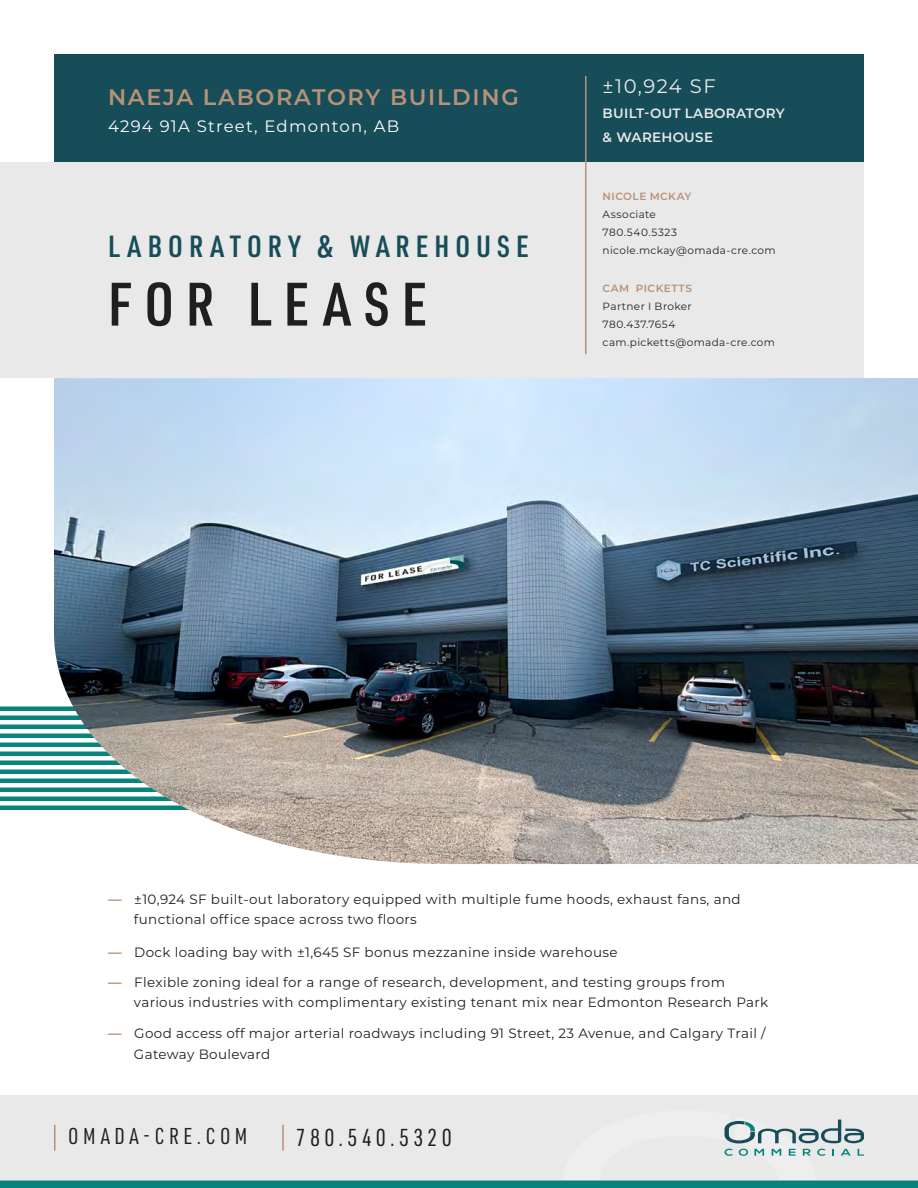
<style>
.page{position:relative;width:918px;height:1188px;background:#fff}
.page>*{position:absolute;margin:0;border:0;box-sizing:border-box;transform-origin:0 0}
.Title_-_White{font:600 60px "URWDIN Cond";letter-spacing:.205em;color:#1e1f1f}
.Title_-_White-2{font:600 30px "URWDIN Cond";letter-spacing:.2em;color:#164d59}
.t1{font:24px "URWDIN Cond";letter-spacing:.175em;color:#1e1f1f}
.For_lease___For_sale{font:600 22.5px "Montserrat";letter-spacing:.075em;color:#b79278}
.t2{font:22.5px "URWDIN Cond";letter-spacing:.2em;color:#1e1f1f}
.For_lease___For_sale-2{font:19.5px "Montserrat";letter-spacing:.075em;color:#ebebea}
.For_lease___For_sale-3{font:16.5px "Montserrat";letter-spacing:.075em;color:#fff}
.t3{font:13.5px "Montserrat";letter-spacing:.025em;color:#231f20}
.t4{font:600 13.5px/24px "Montserrat";letter-spacing:.02em;color:#e9e9e9}
.Body{font:10.5px "Montserrat";letter-spacing:.035em;color:#231f20}
.Name{font:600 10.5px "Montserrat";letter-spacing:.045em;color:#b79278}
.Body-2{font:10.5px "Montserrat";letter-spacing:.055em;color:#231f20}
.Body-3{font:10.5px "Montserrat";letter-spacing:.06em;color:#231f20}
.s1{font-weight:700;color:#b79278}
</style>
<div class="page">
<div style="left:0;top:796px;width:440px;height:5px;background:#09847d"></div>
<div style="left:0;top:778px;width:440px;height:5px;background:#09847d"></div>
<hr style="left:0;top:806px;width:440px;height:4px;background:#09847d">
<hr style="left:0;top:788px;width:440px;height:4px;background:#09847d">
<hr style="left:0;top:770px;width:440px;height:4px;background:#09847d">
<div style="left:0;top:760px;width:440px;height:5px;background:#09847d"></div>
<div style="left:0;top:742px;width:440px;height:5px;background:#09847d"></div>
<div style="left:0;top:724px;width:440px;height:5px;background:#09847d"></div>
<hr style="left:0;top:752px;width:440px;height:4px;background:#09847d">
<hr style="left:0;top:734px;width:440px;height:4px;background:#09847d">
<hr style="left:0;top:716px;width:440px;height:4px;background:#09847d">
<div style="left:0;top:706px;width:440px;height:5px;background:#09847d"></div>
<div style="left:0;top:162px;width:864px;height:216px;background:#e9e9e9"></div>
<img style="left:54px;top:378px;width:864px;height:486px">
<div style="left:54px;top:54px;width:810px;height:108px;background:#164d59"></div>
<div style="left:0;top:1095px;width:918px;height:85px;background:#e9e9e9"></div>
<div style="left:0;top:1180px;width:918px;height:8px;background:#09847d"></div>
<hr style="left:585px;top:76px;width:1px;height:278px;background:#b79278">
<hr style="left:54px;top:1125px;width:2px;height:26px;background:#b79278">
<hr style="left:282px;top:1125px;width:2px;height:26px;background:#b79278">
<svg style="left:563px;top:1119px;width:301px;height:62px"></svg>
<p class="For_lease___For_sale" style="left:108px;top:81px;width:412px">NAEJA LABORATORY BUILDING</p>
<p class="For_lease___For_sale-3" style="left:108px;top:115px;width:293px">4294 91A Street, Edmonton, AB</p>
<p class="Title_-_White-2" style="left:108px;top:226px;width:422px">LABORATORY &amp; WAREHOUSE</p>
<p class="Title_-_White" style="left:108px;top:264px;width:320px">FOR LEASE</p>
<p class="For_lease___For_sale-2" style="left:603px;top:73px;width:115px">±10,924 SF</p>
<p class="t4" style="left:603px;top:101px;width:184px">BUILT-OUT LABORATORY &amp; WAREHOUSE</p>
<p class="Name" style="left:603px;top:189px;width:90px">NICOLE MCKAY</p>
<p class="Body" style="left:603px;top:207px;width:55px">Associate</p>
<p class="Body-3" style="left:603px;top:225px;width:76px">780.540.5323</p>
<p class="Body" style="left:603px;top:243px;width:175px">nicole.mckay@omada-cre.com</p>
<p class="Name" style="left:603px;top:280px;width:91px">CAM PICKETTS</p>
<p class="Body" style="left:603px;top:299px;width:91px">Partner I Broker</p>
<p class="Body-2" style="left:603px;top:317px;width:74px">780.437.7654</p>
<p class="Body" style="left:603px;top:335px;width:174px">cam.picketts@omada-cre.com</p>
<p class="t3" style="left:108px;top:890px;width:634px"><span class="s1">—</span> ±10,924 SF built-out laboratory equipped with multiple fume hoods, exhaust fans, and</p>
<p class="t3" style="left:134px;top:910px;width:284px">functional office space across two floors</p>
<p class="t3" style="left:108px;top:943px;width:511px"><span class="s1">—</span> Dock loading bay with ±1,645 SF bonus mezzanine inside warehouse</p>
<p class="t3" style="left:108px;top:973px;width:619px"><span class="s1">—</span> Flexible zoning ideal for a range of research, development, and testing groups from</p>
<p class="t3" style="left:134px;top:993px;width:636px">various industries with complimentary existing tenant mix near Edmonton Research Park</p>
<p class="t3" style="left:108px;top:1024px;width:659px"><span class="s1">—</span> Good access off major arterial roadways including 91 Street, 23 Avenue, and Calgary Trail /</p>
<p class="t3" style="left:134px;top:1045px;width:138px">Gateway Boulevard</p>
<p class="t2" style="left:68px;top:1122px;width:181px">OMADA-CRE.COM</p>
<p class="t1" style="left:296px;top:1122px;width:158px">780.540.5320</p>
</div>
